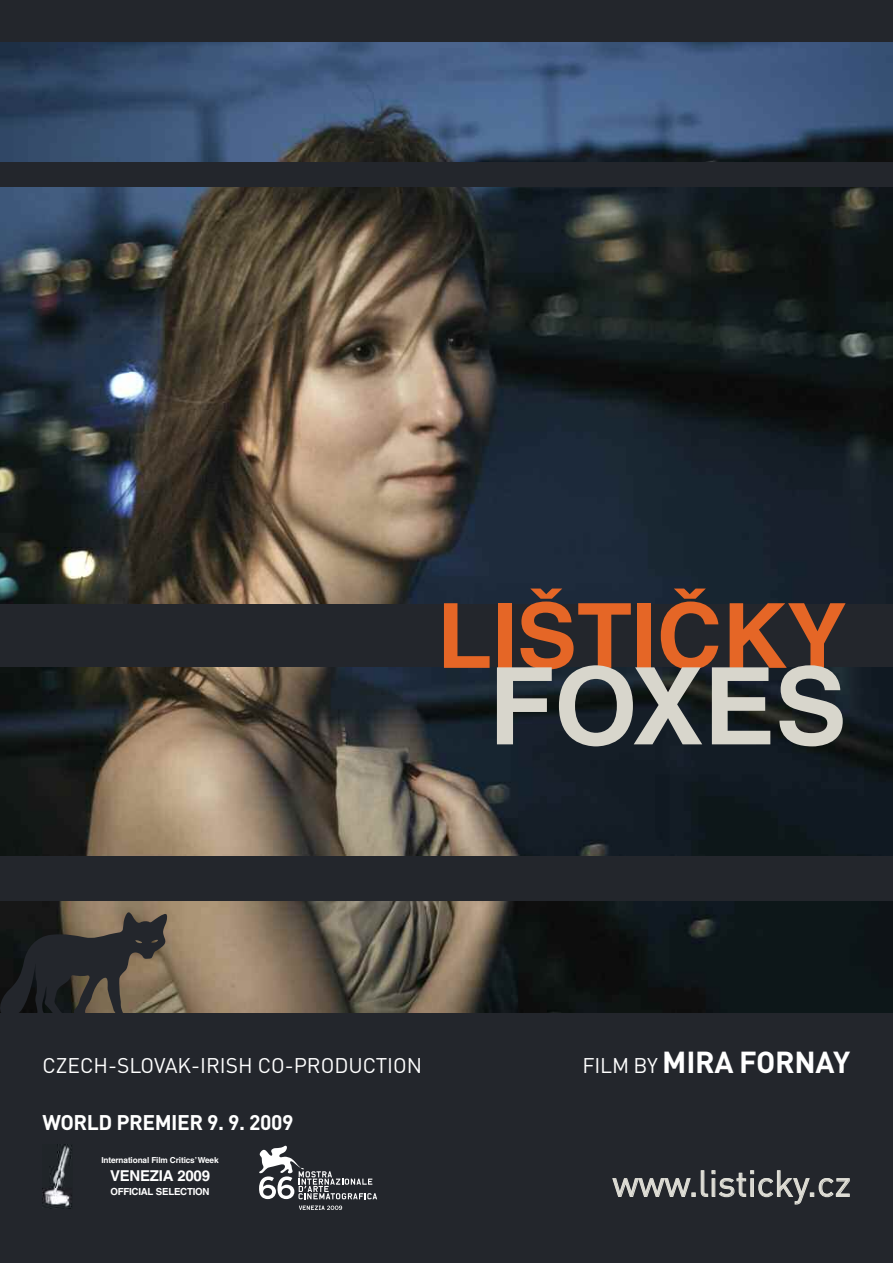
<style>
.page{position:relative;width:893px;height:1263px;background:#23262c}
.page>*{position:absolute;margin:0;border:0;box-sizing:border-box;transform-origin:0 0}
.t1{font:700 107.25px "Helvetica CE";color:#d8d6cc}
.t2{font:700 90px "Helvetica CE";color:#e56626}
.t3{font:36px "DINCE";letter-spacing:-.005em;color:#dfded6}
.t4{font:700 30px "DINCE";letter-spacing:-.01em;color:#fff}
.t5{font:21px "DINCE";color:#fff}
.t6{font:700 21px "DINCE";letter-spacing:-.02em;color:#fff}
.t7{font:700 15px "Helvetica CE";letter-spacing:-.015em;color:#fff}
.t8{font:700 9.75px "Helvetica CE";letter-spacing:-.025em;color:#fff}
.t9{font:700 8.25px "Helvetica CE";letter-spacing:-.015em;color:#fff}
.s1{font-weight:400;font-size:21px}
</style>
<div class="page">
<img style="left:0;top:43px;width:893px;height:119px">
<img style="left:0;top:187px;width:893px;height:417px">
<img style="left:0;top:668px;width:893px;height:187px">
<img style="left:0;top:901px;width:893px;height:111px">
<svg style="left:0;top:910px;width:167px;height:103px"></svg>
<svg style="left:259px;top:1145px;width:118px;height:54px"></svg>
<svg style="left:299px;top:1205px;width:43px;height:5px"></svg>
<img style="left:43px;top:1144px;width:29px;height:64px">
<h2 class="t2" style="left:437px;top:603px;width:411px">LIŠTIČKY</h2>
<h1 class="t1" style="left:489px;top:667px;width:360px">FOXES</h1>
<p class="t5" style="left:43px;top:1058px;width:381px">CZECH-SLOVAK-IRISH CO-PRODUCTION</p>
<h3 class="t4" style="left:583px;top:1052px;width:269px"><span class="s1">FILM BY</span> MIRA FORNAY</h3>
<p class="t6" style="left:43px;top:1115px;width:252px">WORLD PREMIER 9. 9. 2009</p>
<p class="t9" style="left:101px;top:1157px;width:119px">International Film Critics’Week</p>
<p class="t7" style="left:110px;top:1170px;width:101px">VENEZIA 2009</p>
<p class="t8" style="left:110px;top:1188px;width:101px">OFFICIAL SELECTION</p>
<h3 class="t3" style="left:613px;top:1171px;width:240px">www.listicky.cz</h3>
</div>
